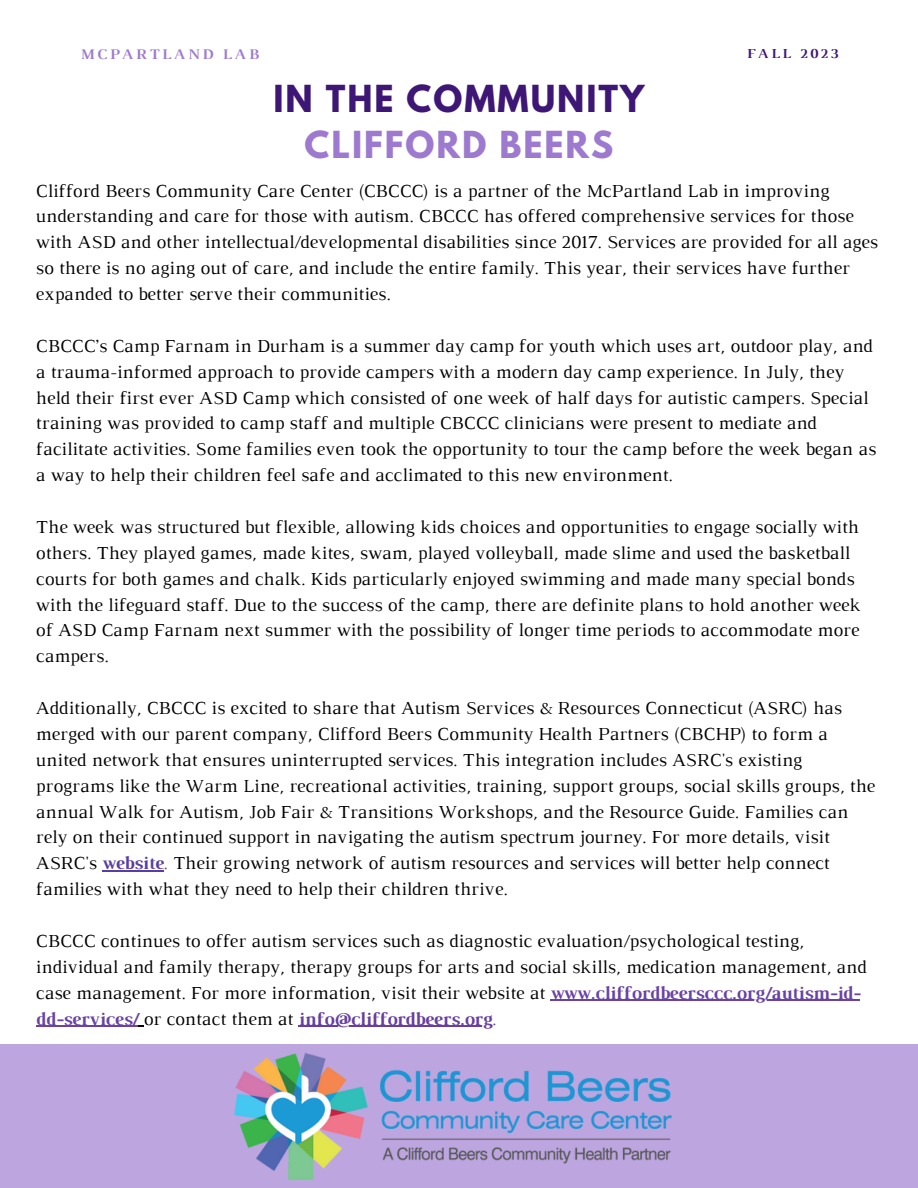
<style>
.page{position:relative;width:918px;height:1188px;background:#fff}
.page>*{position:absolute;margin:0;border:0;box-sizing:border-box;transform-origin:0 0}
.t1{font:700 33px "League Spartan";letter-spacing:.06em;color:#3e1776}
.t2{font:700 33px "League Spartan";letter-spacing:.06em;color:#9d7acf}
.t3{font:18.75px/26px "Luthier";color:#000}
.t4{font:700 15px "Luthier";letter-spacing:.18em;color:#9d7acf}
.t5{font:700 13.95px "Luthier";letter-spacing:.18em;color:#3e1776}
.s1{font-weight:700;color:#593ea1}
.s2{color:#673f9f}
.s3{font-weight:700;color:#6943a4}
.s4{font-weight:700;color:#673f9f}
</style>
<div class="page">
<div style="left:0;top:1045px;width:918px;height:143px;background:#bda6df"></div>
<hr style="left:299px;top:1026px;width:193px;height:1px;background:#673f9f">
<hr style="left:550px;top:1000px;width:310px;height:1px;background:#6943a4">
<hr style="left:102px;top:870px;width:62px;height:2px;background:#593ea1">
<hr style="left:36px;top:1026px;width:102px;height:1px;background:#6943a4">
<img style="left:234px;top:1053px;width:438px;height:128px">
<p class="t4" style="left:80px;top:49px;width:180px">MCPARTLAND LAB</p>
<p class="t5" style="left:747px;top:48px;width:93px">FALL 2023</p>
<p class="t1" style="left:273px;top:82px;width:373px">IN THE COMMUNITY</p>
<p class="t2" style="left:305px;top:128px;width:310px">CLIFFORD BEERS</p>
<p class="t3" style="left:36px;top:179px;width:844px">Clifford Beers Community Care Center (CBCCC) is a partner of the McPartland Lab in improving understanding and care for those with autism. CBCCC has offered comprehensive services for those with ASD and other intellectual/developmental disabilities since 2017. Services are provided for all ages so there is no aging out of care, and include the entire family. This year, their services have further expanded to better serve their communities.</p>
<p class="t3" style="left:36px;top:334px;width:842px">CBCCC’s Camp Farnam in Durham is a summer day camp for youth which uses art, outdoor play, and a trauma-informed approach to provide campers with a modern day camp experience. In July, they held their first ever ASD Camp which consisted of one week of half days for autistic campers. Special training was provided to camp staff and multiple CBCCC clinicians were present to mediate and facilitate activities. Some families even took the opportunity to tour the camp before the week began as a way to help their children feel safe and acclimated to this new environment.</p>
<p class="t3" style="left:36px;top:515px;width:826px">The week was structured but flexible, allowing kids choices and opportunities to engage socially with others. They played games, made kites, swam, played volleyball, made slime and used the basketball courts for both games and chalk. Kids particularly enjoyed swimming and made many special bonds with the lifeguard staff. Due to the success of the camp, there are definite plans to hold another week of ASD Camp Farnam next summer with the possibility of longer time periods to accommodate more campers.</p>
<p class="t3" style="left:36px;top:696px;width:841px">Additionally, CBCCC is excited to share that Autism Services &amp; Resources Connecticut (ASRC) has merged with our parent company, Clifford Beers Community Health Partners (CBCHP) to form a united network that ensures uninterrupted services. This integration includes ASRC's existing programs like the Warm Line, recreational activities, training, support groups, social skills groups, the annual Walk for Autism, Job Fair &amp; Transitions Workshops, and the Resource Guide. Families can rely on their continued support in navigating the autism spectrum journey. For more details, visit ASRC's <span class="s1">website</span><span class="s2">.</span> Their growing network of autism resources and services will better help connect families with what they need to help their children thrive.</p>
<p class="t3" style="left:36px;top:929px;width:833px">CBCCC continues to offer autism services such as diagnostic evaluation/psychological testing, individual and family therapy, therapy groups for arts and social skills, medication management, and case management. For more information, visit their website at <span class="s3">www.cliffordbeersccc.org/autism-id&shy;dd-services/</span> or contact them at <span class="s4">info@cliffordbeers.org</span><span class="s2">.</span></p>
</div>
